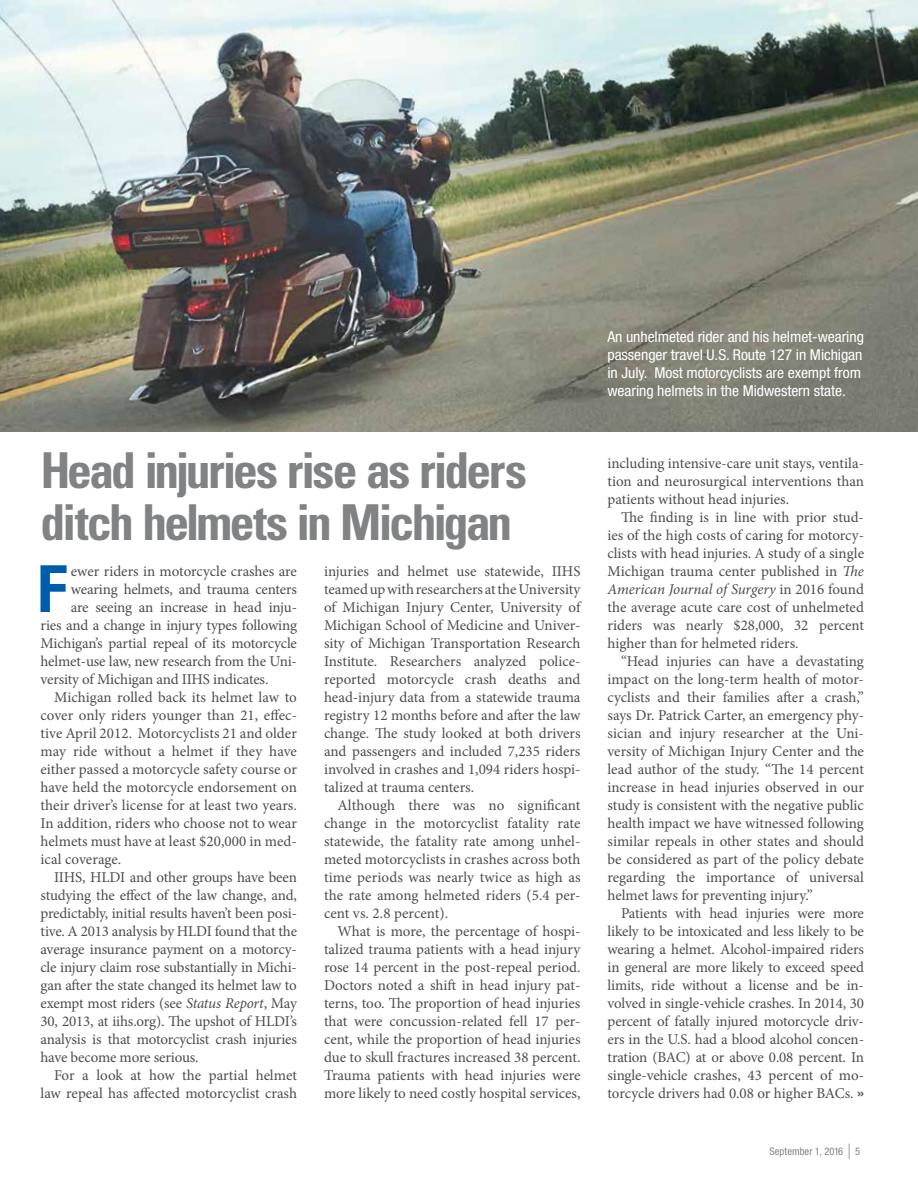
<style>
.page{position:relative;width:918px;height:1188px;background:#fff}
.page>*{position:absolute;margin:0;border:0;box-sizing:border-box;transform-origin:0 0}
.t1{font:700 condensed 65.4px "Helvetica Neue LT Pro";color:#005dac}
.t2{font:700 condensed 49.5px/52.5px "Univers LT Std";letter-spacing:-.055em;color:#808284}
.t3{font:15px/18px "Minion Pro";letter-spacing:-.005em;color:#4c4c4e;text-align:justify}
.t4{font:condensed 15px/18px "Helvetica Neue LT Pro";letter-spacing:-.005em;color:#fff;scale:1.05 1}
.t5{font:condensed 10.5px "Helvetica Neue LT Pro";letter-spacing:.005em;color:#808284}
.s1{font-style:italic}
.s2{font-family:"Helvetica Neue LT Pro";font-weight:500}
.s3{font-size:21px}
</style>
<div class="page">
<img style="left:0;top:0;width:918px;height:432px">
<h2 class="t2" style="left:40px;top:443px;width:488px">Head injuries rise as riders ditch helmets in Michigan</h2>
<h1 class="t1" style="left:37px;top:549px;width:32px">F</h1>
<p class="t3" style="left:71px;top:562px;width:228px">ewer riders in motorcycle crashes are</p>
<p class="t3" style="left:324px;top:562px;width:258px">injuries and helmet use statewide, IIHS teamed up with researchers at the University of Michigan Injury Center, University of Michigan School of Medicine and Univer&shy;sity of Michigan Transportation Research Institute. Researchers analyzed police&shy;reported motorcycle crash deaths and head-injury data from a statewide trauma registry 12 months before and after the law change. The study looked at both drivers and passengers and included 7,235 riders involved in crashes and 1,094 riders hospi&shy;talized at trauma centers.</p>
<p class="t3" style="left:324px;top:796px;width:258px;text-indent:14px">Although there was no significant change in the motorcyclist fatality rate statewide, the fatality rate among unhel&shy;meted motorcyclists in crashes across both time periods was nearly twice as high as the rate among helmeted riders (5.4 per&shy;cent vs. 2.8 percent).</p>
<p class="t3" style="left:324px;top:922px;width:258px;text-indent:14px">What is more, the percentage of hospi&shy;talized trauma patients with a head injury rose 14 percent in the post-repeal period.<br>Doctors noted a shift in head injury pat&shy;terns, too. The proportion of head injuries that were concussion-related fell 17 per&shy;cent, while the proportion of head injuries due to skull fractures increased 38 percent.<br>Trauma patients with head injuries were more likely to need costly hospital services,</p>
<p class="t3" style="left:71px;top:580px;width:228px">wearing helmets, and trauma centers</p>
<p class="t3" style="left:71px;top:598px;width:228px">are seeing an increase in head inju-</p>
<p class="t3" style="left:41px;top:616px;width:258px">ries and a change in injury types following</p>
<p class="t3" style="left:41px;top:634px;width:258px">Michigan’s partial repeal of its motorcycle</p>
<p class="t3" style="left:41px;top:652px;width:258px">helmet-use law, new research from the Uni-</p>
<p class="t3" style="left:41px;top:670px;width:229px">versity of Michigan and IIHS indicates.</p>
<p class="t3" style="left:54px;top:688px;width:244px">Michigan rolled back its helmet law to</p>
<p class="t3" style="left:41px;top:706px;width:258px">cover only riders younger than 21, effec-</p>
<p class="t3" style="left:41px;top:724px;width:258px">tive April 2012. Motorcyclists 21 and older</p>
<p class="t3" style="left:41px;top:742px;width:258px">may ride without a helmet if they have</p>
<p class="t3" style="left:41px;top:760px;width:258px">either passed a motorcycle safety course or</p>
<p class="t3" style="left:41px;top:778px;width:258px">have held the motorcycle endorsement on</p>
<p class="t3" style="left:41px;top:796px;width:258px">their driver’s license for at least two years.</p>
<p class="t3" style="left:41px;top:814px;width:258px">In addition, riders who choose not to wear</p>
<p class="t3" style="left:41px;top:832px;width:258px">helmets must have at least $20,000 in med-</p>
<p class="t3" style="left:41px;top:850px;width:82px">ical coverage.</p>
<p class="t3" style="left:54px;top:868px;width:245px">IIHS, HLDI and other groups have been</p>
<p class="t3" style="left:41px;top:886px;width:258px">studying the effect of the law change, and,</p>
<p class="t3" style="left:41px;top:904px;width:258px">predictably, initial results haven’t been posi-</p>
<p class="t3" style="left:41px;top:922px;width:258px">tive. A 2013 analysis by HLDI found that the</p>
<p class="t3" style="left:41px;top:940px;width:258px">average insurance payment on a motorcy-</p>
<p class="t3" style="left:41px;top:958px;width:258px">cle injury claim rose substantially in Michi-</p>
<p class="t3" style="left:41px;top:976px;width:258px">gan after the state changed its helmet law to</p>
<p class="t3" style="left:41px;top:994px;width:258px">exempt most riders (see <span class="s1">Status Report</span>, May</p>
<p class="t3" style="left:41px;top:1012px;width:258px">30, 2013, at iihs.org). The upshot of HLDI’s</p>
<p class="t3" style="left:41px;top:1030px;width:258px">analysis is that motorcyclist crash injuries</p>
<p class="t3" style="left:41px;top:1048px;width:160px">have become more serious.</p>
<p class="t3" style="left:54px;top:1066px;width:244px">For a look at how the partial helmet</p>
<p class="t3" style="left:41px;top:1084px;width:258px">law repeal has affected motorcyclist crash</p>
<p class="t4" style="left:608px;top:328px;width:246px">An unhelmeted rider and his helmet-wearing passenger travel U.S. Route 127 in Michigan in July. Most motorcyclists are exempt from wearing helmets in the Midwestern state.</p>
<p class="t3" style="left:608px;top:454px;width:258px">including intensive-care unit stays, ventila&shy;tion and neurosurgical interventions than patients without head injuries.</p>
<p class="t3" style="left:608px;top:508px;width:258px;text-indent:14px">The finding is in line with prior stud&shy;ies of the high costs of caring for motorcy&shy;clists with head injuries. A study of a single Michigan trauma center published in <span class="s1">The American Journal of Surgery</span> in 2016 found the average acute care cost of unhelmeted riders was nearly $28,000, 32 percent higher than for helmeted riders.</p>
<p class="t3" style="left:608px;top:652px;width:258px;text-indent:14px">“Head injuries can have a devastating impact on the long-term health of motor&shy;cyclists and their families after a crash,” says Dr. Patrick Carter, an emergency phy&shy;sician and injury researcher at the Uni&shy;versity of Michigan Injury Center and the lead author of the study. “The 14 percent increase in head injuries observed in our study is consistent with the negative public health impact we have witnessed following similar repeals in other states and should be considered as part of the policy debate regarding the importance of universal helmet laws for preventing injury.”</p>
<p class="t3" style="left:608px;top:904px;width:258px;text-indent:14px">Patients with head injuries were more likely to be intoxicated and less likely to be wearing a helmet. Alcohol-impaired riders in general are more likely to exceed speed limits, ride without a license and be in&shy;volved in single-vehicle crashes. In 2014, 30 percent of fatally injured motorcycle driv&shy;ers in the U.S. had a blood alcohol concen&shy;tration (BAC) at or above 0.08 percent. In single-vehicle crashes, 43 percent of mo&shy;torcycle drivers had 0.08 or higher BACs. <span class="s2">»</span></p>
<p class="t5" style="left:769px;top:1145px;width:92px">September 1, 2016 <span class="s3">|</span> 5</p>
</div>
